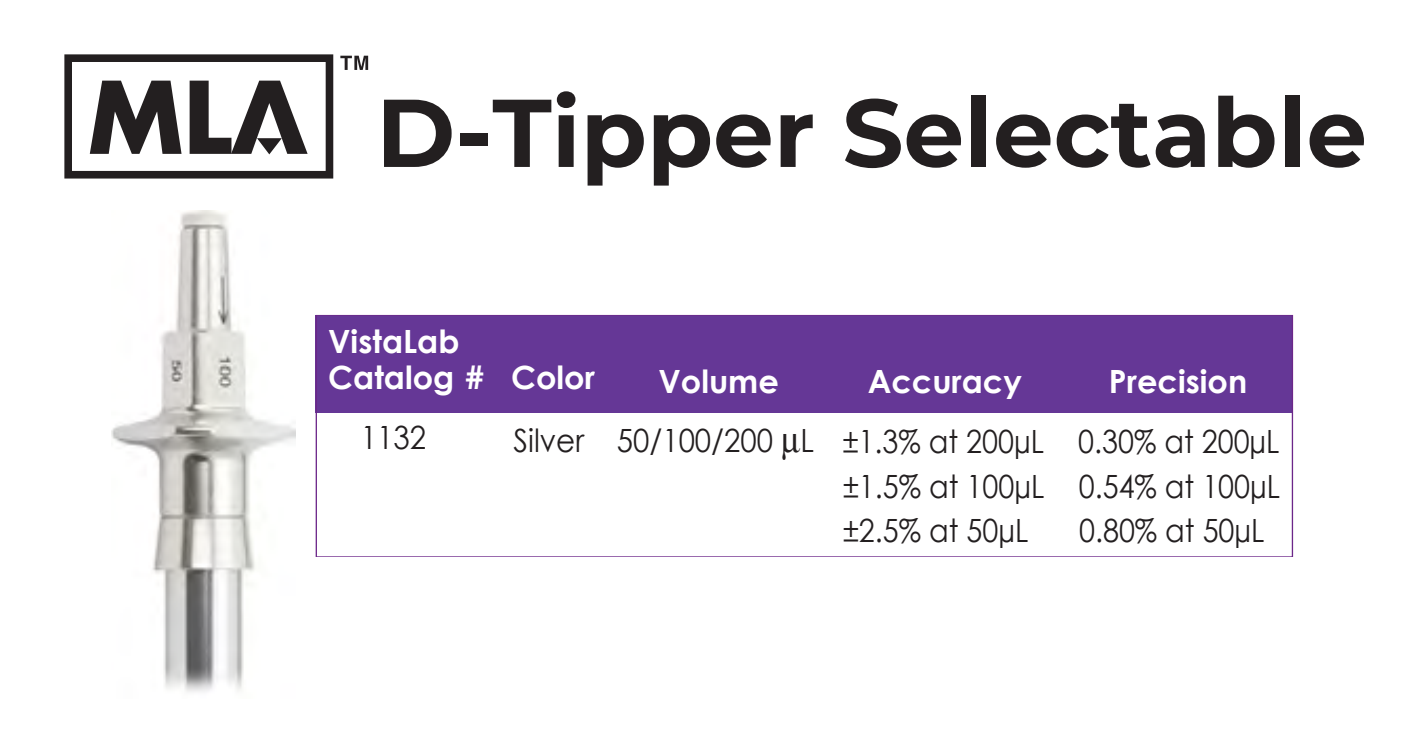
<style>
.page{position:relative;width:1414px;height:731px;background:#fff}
.page>*{position:absolute;margin:0;border:0;box-sizing:border-box;transform-origin:0 0}
.t1{font:700 96px "Montserrat";color:#231f20}
.t2{font:32px/44.8px "Century Gothic";color:#231f20;text-align:justify;scale:.92 1}
.t3{font:700 32px/35.6px "Century Gothic";color:#fff}
.t4{font:32px "Century Gothic";color:#231f20;scale:.9 1}
</style>
<div class="page">
<img style="left:111px;top:210px;width:184px;height:482px">
<div style="left:316px;top:315px;width:977px;height:98px;background:#653796"></div>
<div style="left:316px;top:315px;width:977px;height:242px;border:1px solid #6c2789"></div>
<div style="left:64px;top:54px;width:269px;height:124px;border:8px solid #231f20"></div>
<svg style="left:90px;top:81px;width:92px;height:73px"></svg>
<svg style="left:190px;top:81px;width:118px;height:73px"></svg>
<svg style="left:340px;top:56px;width:28px;height:14px"></svg>
<h1 class="t1" style="left:376px;top:64px;width:992px">D-Tipper Selectable</h1>
<p class="t3" style="left:328px;top:322px;width:268px">VistaLab<br>Catalog # Color</p>
<p class="t3" style="left:658px;top:362px;width:122px">Volume</p>
<p class="t3" style="left:868px;top:362px;width:156px">Accuracy</p>
<p class="t3" style="left:1109px;top:362px;width:140px">Precision</p>
<p class="t2" style="left:361px;top:415px;width:72px">1132</p>
<p class="t2" style="left:843px;top:418px;width:476px;text-indent:-330px">Silver 50/100/200 L ±1.3% at 200µL 0.30% at 200µL ±1.5% at 100µL 0.54% at 100µL ±2.5% at 50µL</p>
<p class="t4" style="left:1079px;top:508px;width:207px">0.80% at 50µL</p>
</div>
